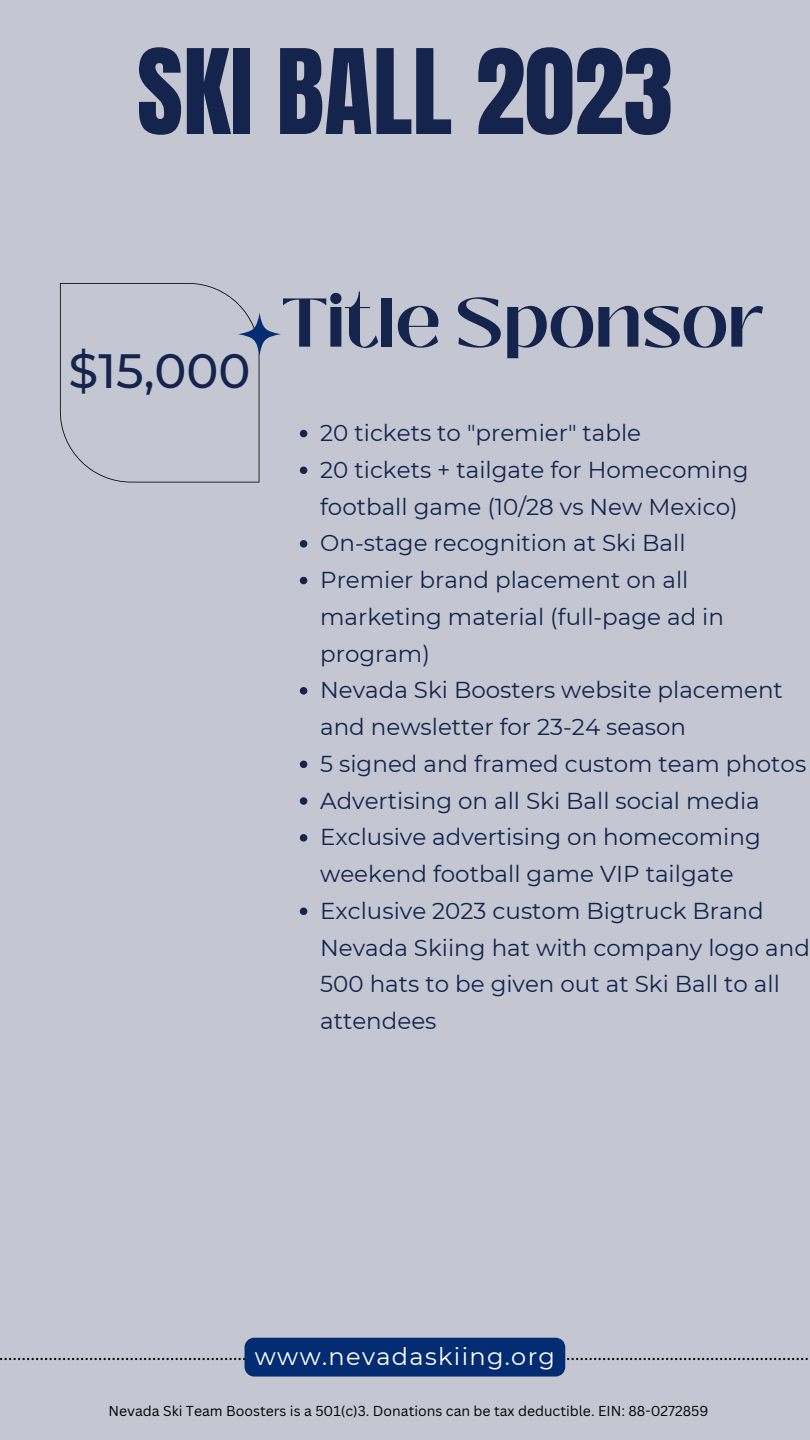
<style>
.page{position:relative;width:810px;height:1440px;background:#c4c7d1}
.page>*{position:absolute;margin:0;border:0;box-sizing:border-box;transform-origin:0 0}
.t1{font:100px "Anton";color:#14244d}
.t2{font:700 68.7px "Black Mango";color:#14244d}
.t3{font:500 48px "Montserrat";color:#14244d}
.t4{font:24px "Montserrat";letter-spacing:.055em;color:#fefffe}
.t5{font:23px/36.8px "Montserrat";color:#14244d}
.t6{font:14px "Canva Sans";color:#000}
</style>
<div class="page">
<svg style="left:60px;top:283px;width:199px;height:199px"></svg>
<svg style="left:0;top:1338px;width:808px;height:39px"></svg>
<svg style="left:238px;top:313px;width:43px;height:43px"></svg>
<svg style="left:300px;top:430px;width:7px;height:7px"></svg>
<svg style="left:300px;top:467px;width:7px;height:7px"></svg>
<svg style="left:300px;top:540px;width:7px;height:8px"></svg>
<svg style="left:300px;top:577px;width:7px;height:7px"></svg>
<svg style="left:300px;top:687px;width:7px;height:8px"></svg>
<svg style="left:300px;top:761px;width:7px;height:7px"></svg>
<svg style="left:300px;top:797px;width:7px;height:8px"></svg>
<svg style="left:300px;top:834px;width:7px;height:8px"></svg>
<svg style="left:300px;top:908px;width:7px;height:7px"></svg>
<p class="t1" style="left:137px;top:20px;width:538px">SKI BALL 2023</p>
<p class="t3" style="left:69px;top:342px;width:184px">$15,000</p>
<p class="t2" style="left:282px;top:271px;width:485px">Title Sponsor</p>
<p class="t5" style="left:320px;top:414px;width:322px">20 tickets to "premier" table</p>
<p class="t5" style="left:320px;top:451px;width:430px">20 tickets + tailgate for Homecoming football game (10/28 vs New Mexico)</p>
<p class="t5" style="left:320px;top:525px;width:367px">On-stage recognition at Ski Ball</p>
<p class="t5" style="left:320px;top:561px;width:405px">Premier brand placement on all marketing material (full-page ad in program)</p>
<p class="t5" style="left:320px;top:672px;width:464px">Nevada Ski Boosters website placement and newsletter for 23-24 season</p>
<p class="t5" style="left:320px;top:745px;width:488px">5 signed and framed custom team photos</p>
<p class="t5" style="left:320px;top:782px;width:441px">Advertising on all Ski Ball social media</p>
<p class="t5" style="left:320px;top:819px;width:442px">Exclusive advertising on homecoming weekend football game VIP tailgate</p>
<p class="t5" style="left:320px;top:892px;width:491px">Exclusive 2023 custom Bigtruck Brand<br>Nevada Skiing hat with company logo and<br>500 hats to be given out at Ski Ball to all attendees</p>
<p class="t4" style="left:255px;top:1342px;width:302px">www.nevadaskiing.org</p>
<p class="t6" style="left:108px;top:1401px;width:602px">Nevada Ski Team Boosters is a 501(c)3. Donations can be tax deductible. EIN: 88-0272859</p>
</div>
